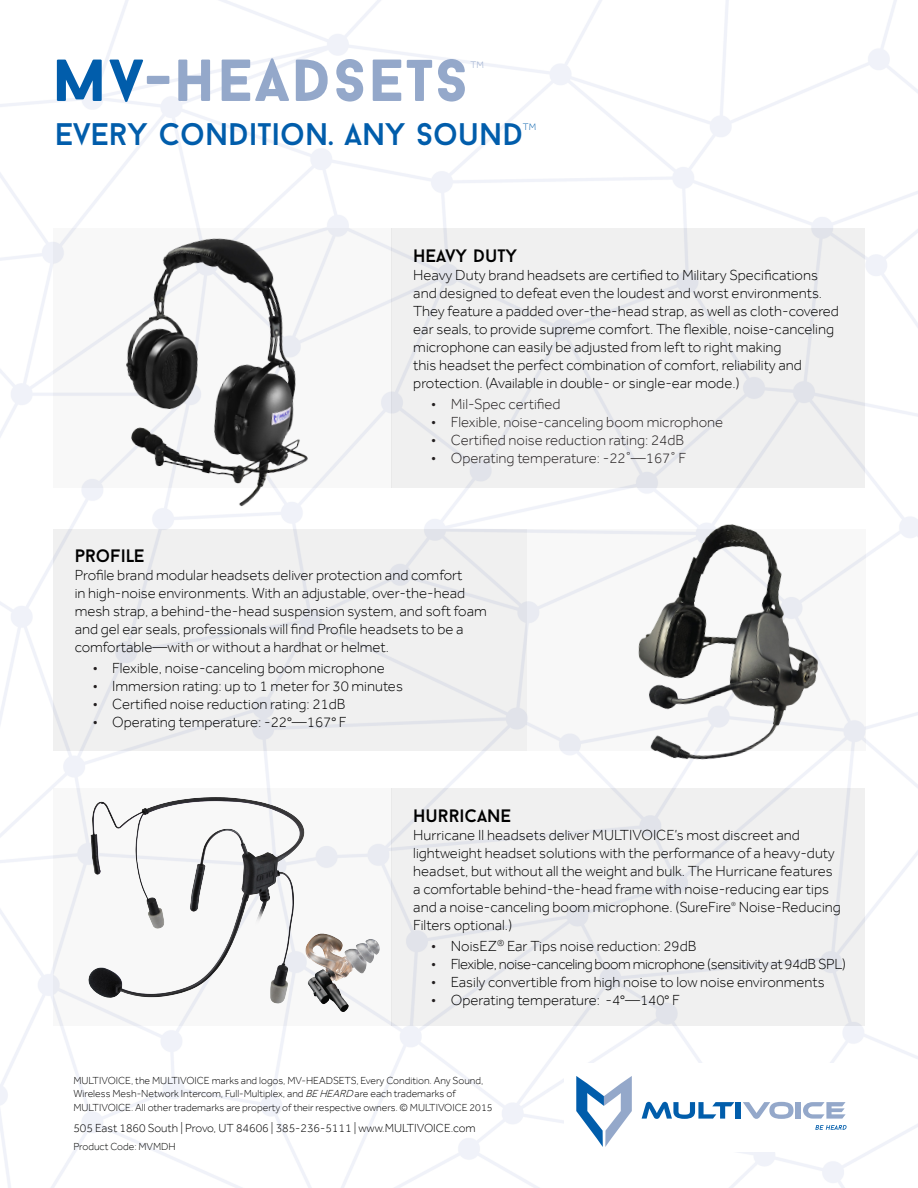
<style>
.page{position:relative;width:918px;height:1188px;background:#fff}
.page>*{position:absolute;margin:0;border:0;box-sizing:border-box;transform-origin:0 0}
.t1{font:900 59.85px "Baron Neue";letter-spacing:.04em;color:#94a8ca}
.t2{font:31.2px "Baron Neue";color:#015dab}
.t3{font:18px "Baron Neue";color:#000}
.t4{font:300 15px/18px "Effra";color:#000}
.t5{font:300 15px "Effra";color:#231f20}
.t6{font:300 15px "Effra";letter-spacing:-.03em;color:#000}
.t7{font:300 12px "Effra";color:#000}
.t8{font:300 10.5px/12.6px "Effra";color:#000}
.t9{font:300 10.5px "Effra";color:#040503}
.t10{font:300 9.6px "Effra";color:#015dab}
.t11{font:300 9.6px "Effra";color:#94a8ca}
.t12{font:300 6px "Effra";color:#000}
.s1{color:#015dab}
.s2{font-weight:400;font-size:11.7px;color:#fff}
.s3{color:#231f20}
.s4{font-style:italic}
</style>
<div class="page">
<svg style="left:576px;top:1076px;width:56px;height:71px"></svg>
<svg style="left:642px;top:1102px;width:92px;height:17px"></svg>
<div style="left:736px;top:1102px;width:5px;height:17px;background:#015dab"></div>
<svg style="left:743px;top:1102px;width:50px;height:17px"></svg>
<div style="left:796px;top:1102px;width:5px;height:17px;background:#94a8ca"></div>
<svg style="left:803px;top:1102px;width:43px;height:17px"></svg>
<svg style="left:815px;top:1125px;width:32px;height:5px"></svg>
<div style="left:392px;top:229px;width:473px;height:259px;background:#f0f0f0"></div>
<div style="left:53px;top:229px;width:338px;height:259px;background:#f8f8f8"></div>
<div style="left:53px;top:529px;width:474px;height:222px;background:linear-gradient(to right,#efeff0,#eeeeef)"></div>
<div style="left:527px;top:529px;width:338px;height:222px;background:linear-gradient(to bottom,#f8f8f8,#f6f6f7)"></div>
<div style="left:392px;top:788px;width:473px;height:237px;background:linear-gradient(to right,#efefef,#efeff0)"></div>
<div style="left:53px;top:788px;width:338px;height:237px;background:linear-gradient(to right,#f5f5f5,#f5f5f6)"></div>
<img style="left:89px;top:218px;width:266px;height:303px">
<img style="left:612px;top:506px;width:229px;height:278px">
<img style="left:82px;top:799px;width:221px;height:206px">
<img style="left:303px;top:931px;width:82px;height:88px">
<h1 class="t1" style="left:53px;top:42px;width:417px"><span class="s1">MV</span>-HEADSETS</h1>
<p class="t11" style="left:471px;top:59px;width:15px">TM</p>
<h2 class="t2" style="left:55px;top:115px;width:470px">EVERY CONDITION. ANY SOUND</h2>
<p class="t10" style="left:523px;top:121px;width:31px">TM<span class="s2">TM</span></p>
<p class="t3" style="left:413px;top:245px;width:105px">HEAVY DUTY</p>
<p class="t4" style="left:413px;top:266px;width:427px">Heavy Duty brand headsets are certified to Military Specifications and designed to defeat even the loudest and worst environments.<br>They feature a padded over-the-head strap, as well as cloth-covered ear seals, to provide supreme comfort. The flexible, noise-canceling microphone can easily be adjusted from left to right making<br>this headset the perfect combination of comfort, reliability and protection. (Available in double- or single-ear mode.)</p>
<p class="t5" style="left:431px;top:396px;width:131px">• Mil-Spec certified</p>
<p class="t5" style="left:431px;top:414px;width:294px">• Flexible, noise-canceling boom microphone</p>
<p class="t5" style="left:431px;top:432px;width:254px">• Certified noise reduction rating: 24dB</p>
<p class="t5" style="left:431px;top:450px;width:256px">• Operating temperature: -22˚—167˚ F</p>
<p class="t3" style="left:75px;top:545px;width:71px">PROFILE</p>
<p class="t4" style="left:75px;top:566px;width:414px">Profile brand modular headsets deliver protection and comfort<br>in high-noise environments. With an adjustable, over-the-head mesh strap, a behind-the-head suspension system, and soft foam and gel ear seals, professionals will find Profile headsets to be a comfortable—with or without a hardhat or helmet.</p>
<p class="t4" style="left:93px;top:659px;width:294px"><span class="s3">•</span> Flexible, noise-canceling boom microphone</p>
<p class="t4" style="left:93px;top:677px;width:312px"><span class="s3">•</span> Immersion rating: up to 1 meter for 30 minutes</p>
<p class="t4" style="left:93px;top:695px;width:254px"><span class="s3">•</span> Certified noise reduction rating: 21dB</p>
<p class="t4" style="left:93px;top:713px;width:256px"><span class="s3">•</span> Operating temperature: -22°—167° F</p>
<p class="t3" style="left:413px;top:804px;width:99px">HURRICANE</p>
<p class="t4" style="left:413px;top:826px;width:423px">Hurricane II headsets deliver MULTIVOICE’s most discreet and lightweight headset solutions with the performance of a heavy-duty headset, but without all the weight and bulk. The Hurricane features a comfortable behind-the-head frame with noise-reducing ear tips and a noise-canceling boom microphone. (SureFire</p>
<p class="t12" style="left:731px;top:900px;width:6px">®</p>
<p class="t4" style="left:739px;top:898px;width:104px">Noise-Reducing</p>
<p class="t4" style="left:413px;top:916px;width:101px">Filters optional.)</p>
<p class="t4" style="left:431px;top:937px;width:267px"><span class="s3">•</span> NoisEZ<sup>®</sup> Ear Tips noise reduction: 29dB</p>
<p class="t6" style="left:431px;top:955px;width:416px"><span class="s3">•</span> Flexible, noise-canceling boom microphone (sensitivity at 94dB SPL)</p>
<p class="t4" style="left:431px;top:973px;width:395px"><span class="s3">•</span> Easily convertible from high noise to low noise environments</p>
<p class="t4" style="left:431px;top:991px;width:250px"><span class="s3">•</span> Operating temperature: -4°—140° F</p>
<p class="t8" style="left:73px;top:1074px;width:412px">MULTIVOICE, the MULTIVOICE marks and logos, MV-HEADSETS, Every Condition. Any Sound,<br>Wireless Mesh-Network Intercom, Full-Multiplex, and <span class="s4">BEHEARD</span> are each trademarks of</p>
<p class="t8" style="left:73px;top:1101px;width:421px">MULTIVOICE. All other trademarks are property of their respective owners. © MULTIVOICE 2015</p>
<p class="t7" style="left:73px;top:1121px;width:404px">505 East 1860 South | Provo, UT 84606 | 385-236-5111 | www.MULTIVOICE.com</p>
<p class="t9" style="left:73px;top:1141px;width:104px">Product Code: MVMDH</p>
</div>
